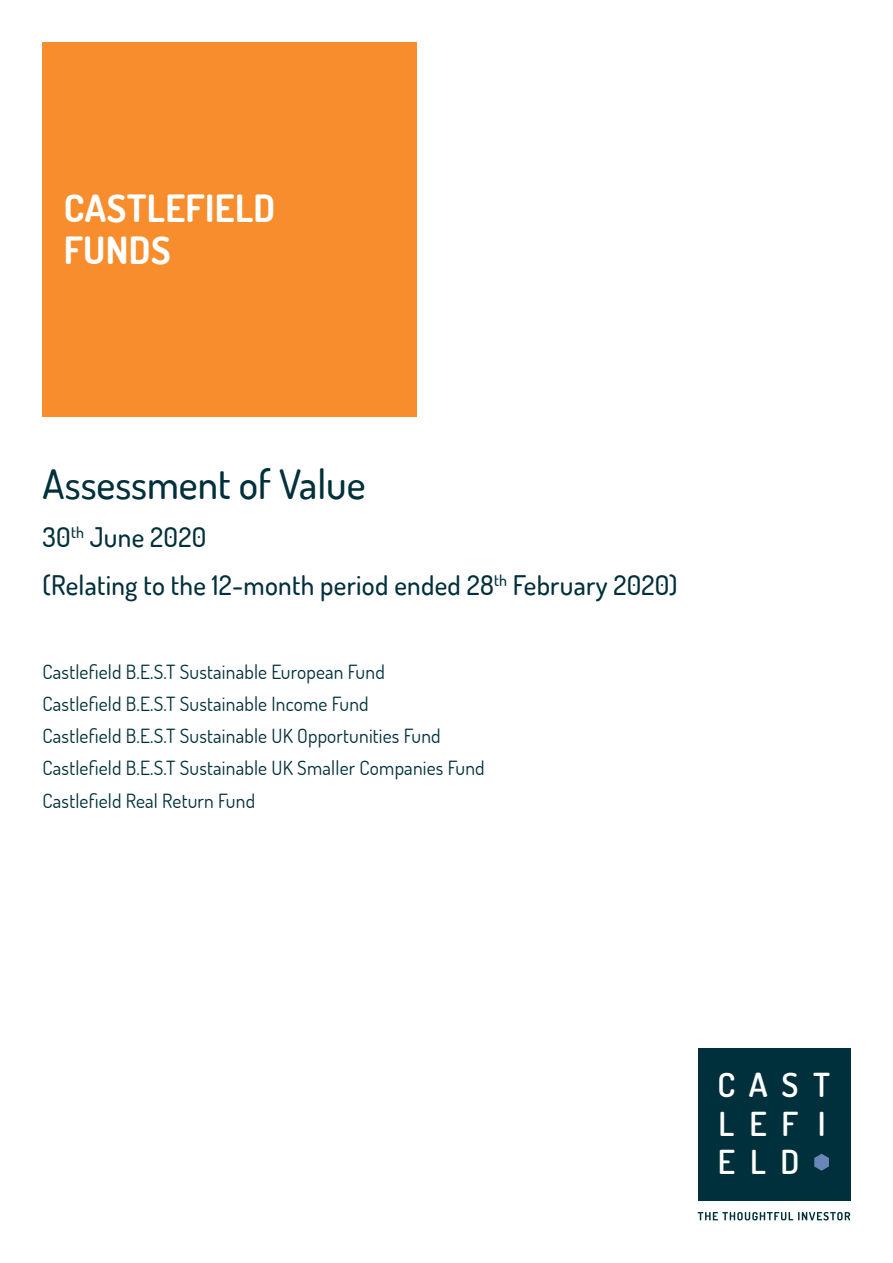
<style>
.page{position:relative;width:893px;height:1263px;background:#fff}
.page>*{position:absolute;margin:0;border:0;box-sizing:border-box;transform-origin:0 0}
.t1{font:500 40.5px "Dosis";color:#00303b}
.t2{font:700 37.5px/42px "Dosis";letter-spacing:.01em;color:#fff}
.t3{font:600 33.15px/38.7px "Dosis";letter-spacing:.445em;color:#fff}
.t4{font:500 27px/47.5px "Dosis";letter-spacing:.01em;color:#00303b}
.t5{font:19.5px/32.2px "Dosis";letter-spacing:.01em;color:#00303b}
</style>
<div class="page">
<svg style="left:698px;top:1212px;width:152px;height:8px"></svg>
<div style="left:698px;top:1048px;width:152px;height:153px;background:#00303b"></div>
<svg style="left:814px;top:1154px;width:15px;height:17px"></svg>
<div style="left:43px;top:43px;width:374px;height:374px;background:#f78d2d"></div>
<h2 class="t2" style="left:64px;top:187px;width:213px">CASTLEFIELD<br>FUNDS</h2>
<h1 class="t1" style="left:43px;top:457px;width:325px">Assessment of Value</h1>
<h3 class="t4" style="left:43px;top:513px;width:637px">30<sup>th</sup> June 2020<br>(Relating to the 12-month period ended 28<sup>th</sup> February 2020)</h3>
<p class="t5" style="left:43px;top:655px;width:444px">Castlefield B.E.S.T Sustainable European Fund<br>Castlefield B.E.S.T Sustainable Income Fund<br>Castlefield B.E.S.T Sustainable UK Opportunities Fund Castlefield B.E.S.T Sustainable UK Smaller Companies Fund Castlefield Real Return Fund</p>
<h3 class="t3" style="left:717px;top:1065px;width:114px">CAST<br>LEFI<br>ELD</h3>
</div>
